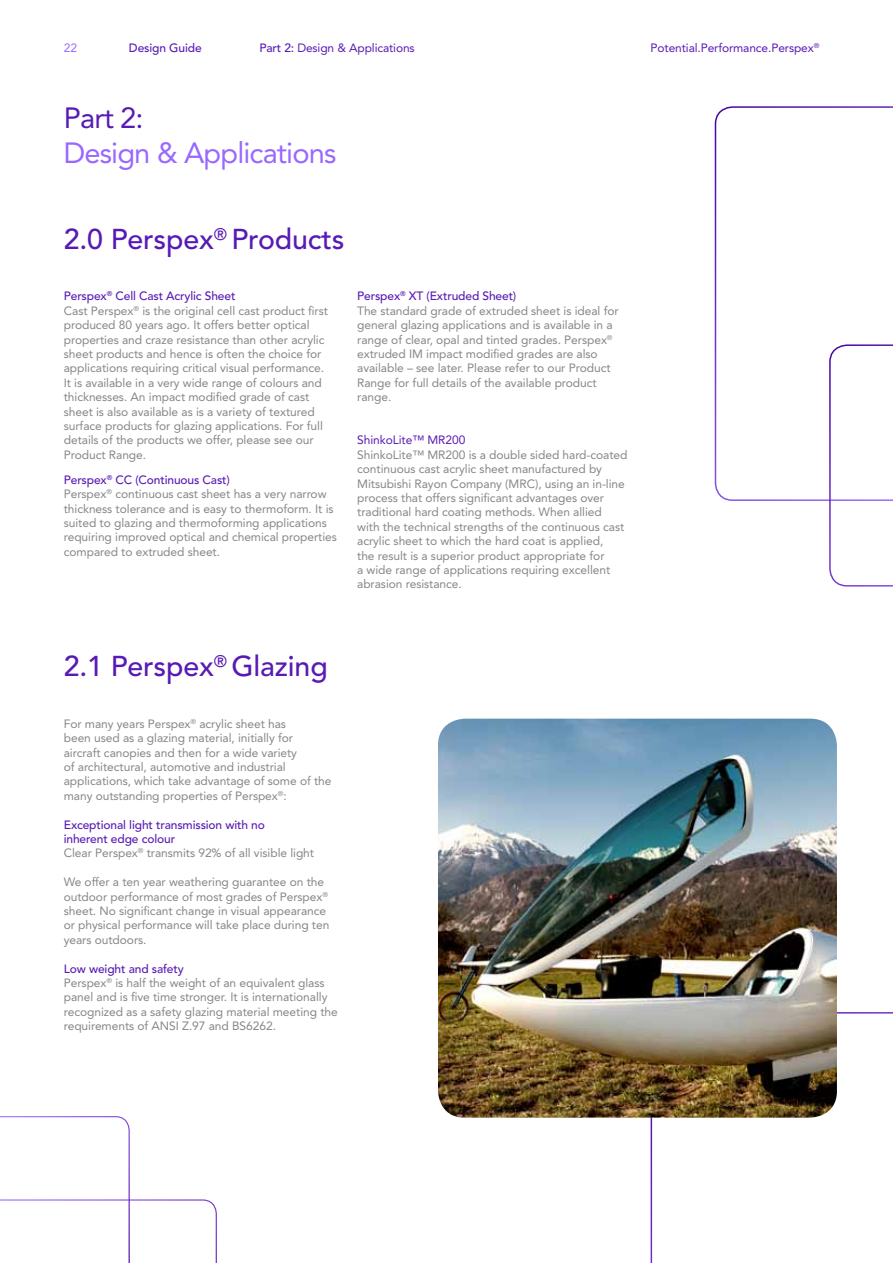
<style>
.page{position:relative;width:893px;height:1263px;background:#fff}
.page>*{position:absolute;margin:0;border:0;box-sizing:border-box;transform-origin:0 0}
.t1{font:29.1px "Avenir LT Std";letter-spacing:-.03em;color:#9968ff}
.t2{font:29.1px "Avenir LT Std";color:#581ab4}
.t3{font:500 28.5px "Avenir LT Std";letter-spacing:-.005em;color:#581ab4}
.t4{font:12px/14.4px "Avenir LT Std";letter-spacing:-.005em;color:#868688}
.t5{font:500 12px/14.4px "Avenir LT Std";letter-spacing:-.01em;color:#581ab4}
.t6{font:12px "Avenir LT Std";letter-spacing:-.01em;color:#581ab4}
.t7{font:12px "Avenir LT Std";color:#9968ff}
.t8{font:7.05px "Avenir LT Std";color:#581ab4}
.s1{font-weight:500}
.s2{font-weight:500;color:#581ab4}
.s3{font-weight:400;color:#868688}
</style>
<div class="page">
<svg style="left:0;top:1116px;width:217px;height:147px"></svg>
<svg style="left:651px;top:1012px;width:242px;height:251px"></svg>
<img style="left:438px;top:719px;width:399px;height:399px">
<svg style="left:715px;top:106px;width:178px;height:395px"></svg>
<svg style="left:829px;top:344px;width:64px;height:242px"></svg>
<p class="t7" style="left:64px;top:40px;width:15px">22</p>
<p class="t6" style="left:651px;top:40px;width:165px">Potential.Performance.Perspex</p>
<p class="t5" style="left:129px;top:41px;width:74px">Design Guide</p>
<p class="t8" style="left:814px;top:41px;width:7px">®</p>
<p class="t6" style="left:259px;top:40px;width:157px"><span class="s1">Part 2:</span> Design &amp; Applications</p>
<h1 class="t2" style="left:64px;top:101px;width:81px">Part 2:</h1>
<h1 class="t1" style="left:64px;top:136px;width:274px">Design &amp; Applications</h1>
<h2 class="t3" style="left:64px;top:223px;width:282px">2.0 Perspex<sup>®</sup> Products</h2>
<p class="t4" style="left:64px;top:289px;width:266px"><span class="s2">Perspex</span><sup>®</sup> <span class="s2">Cell Cast Acrylic Sheet<br></span>Cast Perspex<sup>®</sup> is the original cell cast product first produced 80 years ago. It offers better optical properties and craze resistance than other acrylic sheet products and hence is often the choice for applications requiring critical visual performance.<br>It is available in a very wide range of colours and thicknesses. An impact modified grade of cast sheet is also available as is a variety of textured surface products for glazing applications. For full details of the products we offer, please see our Product Range.</p>
<p class="t4" style="left:64px;top:472px;width:275px"><span class="s2">Perspex</span><sup>®</sup> <span class="s2">CC (Continuous Cast)<br></span>Perspex<sup>®</sup> continuous cast sheet has a very narrow thickness tolerance and is easy to thermoform. It is suited to glazing and thermoforming applications requiring improved optical and chemical properties compared to extruded sheet.</p>
<p class="t4" style="left:357px;top:289px;width:263px"><span class="s2">Perspex</span><sup>®</sup> <span class="s2">XT (Extruded Sheet)<br></span>The standard grade of extruded sheet is ideal for general glazing applications and is available in a range of clear, opal and tinted grades. Perspex<sup>® </sup>extruded IM impact modified grades are also available – see later. Please refer to our Product Range for full details of the available product range.</p>
<p class="t6" style="left:357px;top:433px;width:110px">ShinkoLite™ MR200</p>
<p class="t4" style="left:357px;top:447px;width:272px">ShinkoLite™ MR200 is a double sided hard-coated continuous cast acrylic sheet manufactured by Mitsubishi Rayon Company (MRC), using an in-line process that offers significant advantages over traditional hard coating methods. When allied<br>with the technical strengths of the continuous cast acrylic sheet to which the hard coat is applied,<br>the result is a superior product appropriate for<br>a wide range of applications requiring excellent abrasion resistance.</p>
<h2 class="t3" style="left:64px;top:650px;width:265px">2.1 Perspex<sup>®</sup> Glazing</h2>
<p class="t4" style="left:64px;top:716px;width:269px">For many years Perspex<sup>®</sup> acrylic sheet has<br>been used as a glazing material, initially for aircraft canopies and then for a wide variety<br>of architectural, automotive and industrial applications, which take advantage of some of the many outstanding properties of Perspex<sup>®</sup>:</p>
<p class="t5" style="left:64px;top:817px;width:252px">Exceptional light transmission with no<br>inherent edge colour<br><span class="s3">Clear Perspex</span><sup>®</sup> <span class="s3">transmits 92% of all visible light</span></p>
<p class="t4" style="left:64px;top:875px;width:267px">We offer a ten year weathering guarantee on the outdoor performance of most grades of Perspex<sup>® </sup>sheet. No significant change in visual appearance or physical performance will take place during ten years outdoors.</p>
<p class="t4" style="left:64px;top:961px;width:275px"><span class="s2">Low weight and safety<br></span>Perspex<sup>®</sup> is half the weight of an equivalent glass panel and is five time stronger. It is internationally recognized as a safety glazing material meeting the requirements of ANSI Z.97 and BS6262.</p>
</div>
